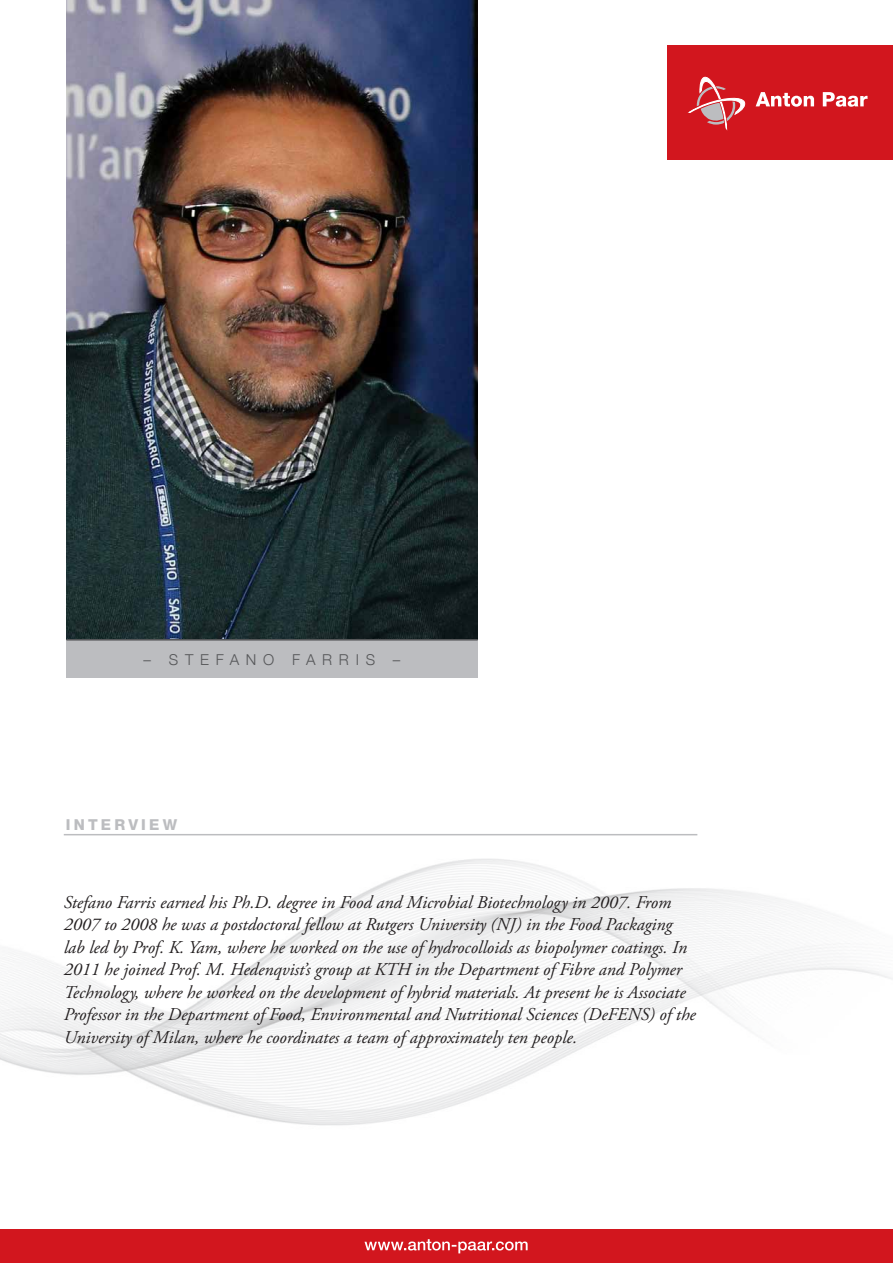
<style>
.page{position:relative;width:893px;height:1263px;background:#fff}
.page>*{position:absolute;margin:0;border:0;box-sizing:border-box;transform-origin:0 0}
.t1{font:italic 18px/22.5px "Adobe Garamond Pro";color:#231f20}
.t2{font:300 15px "Helvetica Neue LT Com";letter-spacing:.45em;color:#57585a}
.t3{font:800 15px "Helvetica Neue LT Com";letter-spacing:.215em;color:#bcbdc0}
</style>
<div class="page">
<img style="left:0;top:859px;width:893px;height:267px">
<img style="left:66px;top:0;width:412px;height:639px">
<div style="left:66px;top:640px;width:412px;height:38px;background:#bcbdc0"></div>
<hr style="left:66px;top:639px;width:412px;height:2px;background:#57585a">
<hr style="left:64px;top:834px;width:633px;height:1px;background:#bcbdc0">
<div style="left:668px;top:45px;width:225px;height:114px;background:#d2161e"></div>
<svg style="left:689px;top:76px;width:57px;height:53px"></svg>
<svg style="left:756px;top:92px;width:58px;height:15px"></svg>
<svg style="left:823px;top:92px;width:44px;height:15px"></svg>
<div style="left:0;top:1229px;width:893px;height:34px;background:#d2161e"></div>
<svg style="left:364px;top:1239px;width:164px;height:14px"></svg>
<p class="t2" style="left:144px;top:650px;width:258px">– STEFANO FARRIS –</p>
<p class="t3" style="left:66px;top:815px;width:113px">INTERVIEW</p>
<p class="t1" style="left:64px;top:891px;width:634px">Stefano Farris earned his Ph.D. degree in Food and Microbial Biotechnology in 2007. From 2007 to 2008 he was a postdoctoral fellow at Rutgers University (NJ) in the Food Packaging lab led by Prof. K. Yam, where he worked on the use of hydrocolloids as biopolymer coatings. In 2011 he joined Prof. M. Hedenqvist’s group at KTH in the Department of Fibre and Polymer Technology, where he worked on the development of hybrid materials. At present he is Associate Professor in the Department of Food, Environmental and Nutritional Sciences (DeFENS) of the University of Milan, where he coordinates a team of approximately ten people.</p>
</div>
